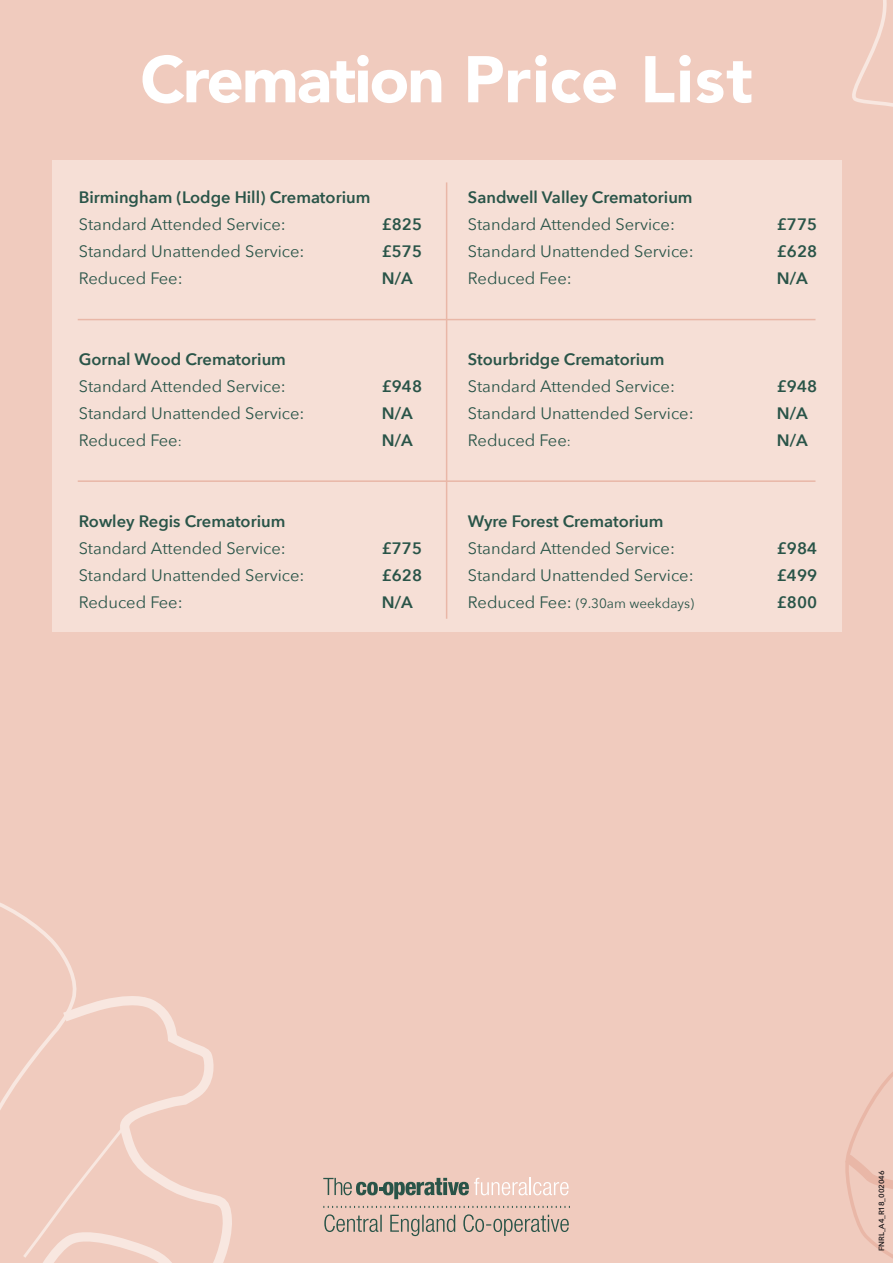
<style>
.page{position:relative;width:893px;height:1263px;background:#f0cbbe}
.page>*{position:absolute;margin:0;border:0;box-sizing:border-box;transform-origin:0 0}
.t1{font:900 65.25px "Avenir";letter-spacing:-.03em;color:#fff}
.t2{font:16.5px "Avenir Next";color:#295448}
.t3{font:600 16.5px "Avenir Next";color:#295448}
.t4{font:13.5px "Avenir Next";color:#295448}
.t5{font:600 7.5px "Avenir Next";letter-spacing:-.01em;color:#231f20}
.s1{font-size:13.5px}
.s2{font-size:16.5px}
</style>
<div class="page">
<svg style="left:130px;top:996px;width:102px;height:267px"></svg>
<div style="left:52px;top:160px;width:789px;height:471px;background:#f6dfd6"></div>
<svg style="left:323px;top:1178px;width:246px;height:21px"></svg>
<svg style="left:323px;top:1206px;width:247px;height:2px"></svg>
<svg style="left:324px;top:1214px;width:245px;height:22px"></svg>
<hr style="left:78px;top:319px;width:737px;height:1px;background:#e9b7a7">
<hr style="left:78px;top:480px;width:737px;height:2px;background:#e9b7a7">
<hr style="left:446px;top:182px;width:1px;height:437px;background:#e9b7a7">
<svg style="left:0;top:903px;width:130px;height:360px"></svg>
<svg style="left:852px;top:0;width:41px;height:107px"></svg>
<svg style="left:845px;top:1072px;width:48px;height:186px"></svg>
<h1 class="t1" style="left:140px;top:24px;width:614px">Cremation Price List</h1>
<p class="t3" style="left:79px;top:183px;width:293px">Birmingham (Lodge Hill) Crematorium</p>
<p class="t2" style="left:79px;top:210px;width:209px">Standard Attended Service:</p>
<p class="t3" style="left:382px;top:210px;width:42px">£825</p>
<p class="t2" style="left:79px;top:237px;width:227px">Standard Unattended Service:</p>
<p class="t3" style="left:382px;top:237px;width:42px">£575</p>
<p class="t2" style="left:79px;top:264px;width:105px">Reduced Fee:</p>
<p class="t3" style="left:382px;top:264px;width:32px">N/A</p>
<p class="t3" style="left:79px;top:345px;width:209px">Gornal Wood Crematorium</p>
<p class="t2" style="left:79px;top:372px;width:209px">Standard Attended Service:</p>
<p class="t3" style="left:382px;top:372px;width:42px">£948</p>
<p class="t2" style="left:79px;top:399px;width:227px">Standard Unattended Service:</p>
<p class="t3" style="left:382px;top:399px;width:32px">N/A</p>
<p class="t2" style="left:79px;top:426px;width:104px">Reduced Fee<span class="s1">:</span></p>
<p class="t3" style="left:382px;top:426px;width:32px">N/A</p>
<p class="t3" style="left:79px;top:507px;width:208px">Rowley Regis Crematorium</p>
<p class="t2" style="left:79px;top:534px;width:209px">Standard Attended Service:</p>
<p class="t3" style="left:382px;top:534px;width:42px">£775</p>
<p class="t2" style="left:79px;top:561px;width:227px">Standard Unattended Service:</p>
<p class="t3" style="left:382px;top:561px;width:42px">£628</p>
<p class="t2" style="left:79px;top:588px;width:105px">Reduced Fee:</p>
<p class="t3" style="left:382px;top:588px;width:32px">N/A</p>
<p class="t3" style="left:468px;top:183px;width:226px">Sandwell Valley Crematorium</p>
<p class="t2" style="left:468px;top:210px;width:209px">Standard Attended Service:</p>
<p class="t3" style="left:777px;top:210px;width:42px">£775</p>
<p class="t2" style="left:468px;top:237px;width:227px">Standard Unattended Service:</p>
<p class="t3" style="left:777px;top:237px;width:42px">£628</p>
<p class="t2" style="left:468px;top:264px;width:105px">Reduced Fee:</p>
<p class="t3" style="left:777px;top:264px;width:32px">N/A</p>
<p class="t3" style="left:468px;top:345px;width:198px">Stourbridge Crematorium</p>
<p class="t2" style="left:468px;top:372px;width:209px">Standard Attended Service:</p>
<p class="t3" style="left:777px;top:372px;width:42px">£948</p>
<p class="t2" style="left:468px;top:399px;width:227px">Standard Unattended Service:</p>
<p class="t3" style="left:777px;top:399px;width:32px">N/A</p>
<p class="t2" style="left:468px;top:426px;width:104px">Reduced Fee<span class="s1">:</span></p>
<p class="t3" style="left:777px;top:426px;width:32px">N/A</p>
<p class="t3" style="left:468px;top:507px;width:197px">Wyre Forest Crematorium</p>
<p class="t2" style="left:468px;top:534px;width:209px">Standard Attended Service:</p>
<p class="t3" style="left:777px;top:534px;width:42px">£984</p>
<p class="t2" style="left:468px;top:561px;width:227px">Standard Unattended Service:</p>
<p class="t3" style="left:777px;top:561px;width:42px">£499</p>
<p class="t4" style="left:468px;top:592px;width:228px"><span class="s2">Reduced Fee:</span> (9.30am weekdays)</p>
<p class="t3" style="left:777px;top:588px;width:42px">£800</p>
<p class="t5" style="left:875px;top:1251px;width:81px;rotate:-90deg">FNRL_A4_R18_002046</p>
</div>
